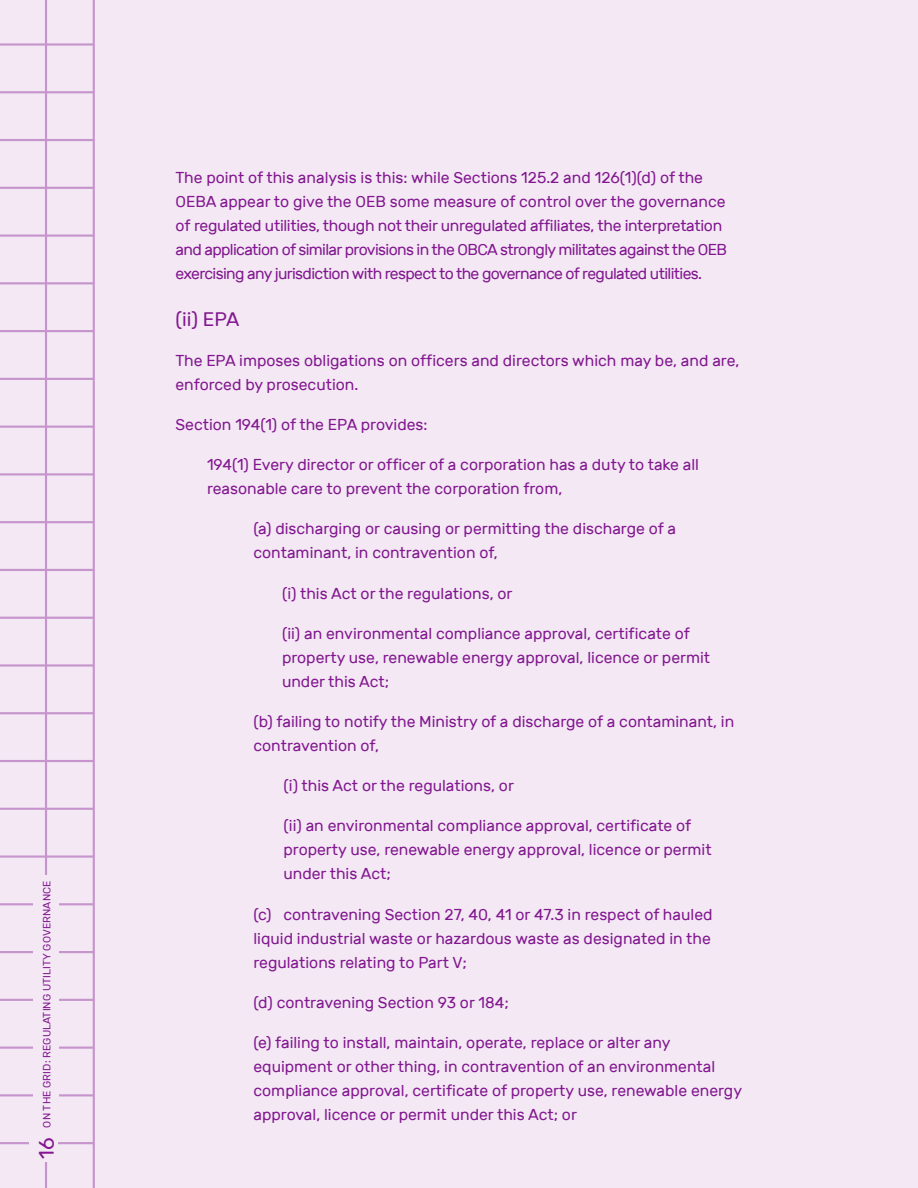
<style>
.page{position:relative;width:918px;height:1188px;background:#f3e8f4}
.page>*{position:absolute;margin:0;border:0;box-sizing:border-box;transform-origin:0 0}
.t1{font:19.5px "Rubik";color:#82178f}
.t2{font:15.75px/24px "Rubik";color:#82178f}
.t3{font:15.75px/24px "Rubik";letter-spacing:-.02em;color:#82178f}
.t4{font:10.5px "Rubik";letter-spacing:.01em;color:#82178f}
.s1{font-size:21px}
</style>
<div class="page">
<hr style="left:0;top:43px;width:94px;height:3px;background:#82178f">
<hr style="left:0;top:91px;width:94px;height:2px;background:#82178f">
<hr style="left:0;top:139px;width:94px;height:2px;background:#82178f">
<hr style="left:0;top:187px;width:94px;height:2px;background:#82178f">
<hr style="left:0;top:234px;width:94px;height:3px;background:#82178f">
<hr style="left:0;top:282px;width:94px;height:2px;background:#82178f">
<hr style="left:0;top:330px;width:94px;height:2px;background:#82178f">
<hr style="left:0;top:378px;width:94px;height:2px;background:#82178f">
<hr style="left:0;top:426px;width:94px;height:2px;background:#82178f">
<hr style="left:0;top:473px;width:94px;height:2px;background:#82178f">
<hr style="left:0;top:521px;width:94px;height:2px;background:#82178f">
<hr style="left:0;top:569px;width:94px;height:2px;background:#82178f">
<hr style="left:0;top:617px;width:94px;height:2px;background:#82178f">
<hr style="left:0;top:664px;width:94px;height:3px;background:#82178f">
<hr style="left:0;top:712px;width:94px;height:2px;background:#82178f">
<hr style="left:0;top:760px;width:94px;height:2px;background:#82178f">
<hr style="left:0;top:808px;width:94px;height:2px;background:#82178f">
<hr style="left:0;top:855px;width:94px;height:3px;background:#82178f">
<hr style="left:0;top:903px;width:94px;height:2px;background:#82178f">
<hr style="left:0;top:951px;width:94px;height:2px;background:#82178f">
<hr style="left:0;top:999px;width:94px;height:2px;background:#82178f">
<hr style="left:0;top:1047px;width:94px;height:2px;background:#82178f">
<hr style="left:0;top:1094px;width:94px;height:2px;background:#82178f">
<hr style="left:0;top:1142px;width:94px;height:2px;background:#82178f">
<hr style="left:93px;top:0;width:2px;height:1188px;background:#82178f">
<hr style="left:45px;top:0;width:2px;height:1188px;background:#82178f">
<hr style="left:0;top:0;width:1px;height:1188px;background:#82178f">
<div style="left:30px;top:1128px;width:28px;height:34px;background:#f3e8f4"></div>
<div style="left:33px;top:875px;width:25px;height:256px;background:#f3e8f4"></div>
<p class="t4" style="left:41px;top:1159px;width:280px;rotate:-90deg"><span class="s1">16</span> ON THE GRID: REGULATING UTILITY GOVERNANCE</p>
<p class="t3" style="left:176px;top:166px;width:553px">The point of this analysis is this: while Sections 125.2 and 126(1)(d) of the OEBA appear to give the OEB some measure of control over the governance of regulated utilities, though not their unregulated affiliates, the interpretation and application of similar provisions in the OBCA strongly militates against the OEB exercising any jurisdiction with respect to the governance of regulated utilities.</p>
<p class="t1" style="left:176px;top:308px;width:65px">(ii) EPA</p>
<p class="t2" style="left:176px;top:349px;width:565px">The EPA imposes obligations on officers and directors which may be, and are, enforced by prosecution.</p>
<p class="t2" style="left:176px;top:413px;width:254px">Section 194(1) of the EPA provides:</p>
<p class="t2" style="left:207px;top:453px;width:494px">194(1) Every director or officer of a corporation has a duty to take all reasonable care to prevent the corporation from,</p>
<p class="t2" style="left:253px;top:517px;width:424px">(a) discharging or causing or permitting the discharge of a contaminant, in contravention of,</p>
<p class="t2" style="left:282px;top:582px;width:232px">(i) this Act or the regulations, or</p>
<p class="t2" style="left:282px;top:622px;width:430px">(ii) an environmental compliance approval, certificate of property use, renewable energy approval, licence or permit under this Act;</p>
<p class="t2" style="left:253px;top:710px;width:482px">(b) failing to notify the Ministry of a discharge of a contaminant, in contravention of,</p>
<p class="t2" style="left:283px;top:774px;width:232px">(i) this Act or the regulations, or</p>
<p class="t2" style="left:283px;top:814px;width:430px">(ii) an environmental compliance approval, certificate of property use, renewable energy approval, licence or permit under this Act;</p>
<p class="t2" style="left:253px;top:903px;width:461px;text-align:justify">(c) contravening Section 27, 40, 41 or 47.3 in respect of hauled liquid industrial waste or hazardous waste as designated in the regulations relating to Part V;</p>
<p class="t2" style="left:253px;top:991px;width:257px">(d) contravening Section 93 or 184;</p>
<p class="t2" style="left:253px;top:1031px;width:490px">(e) failing to install, maintain, operate, replace or alter any equipment or other thing, in contravention of an environmental compliance approval, certificate of property use, renewable energy approval, licence or permit under this Act; or</p>
</div>
